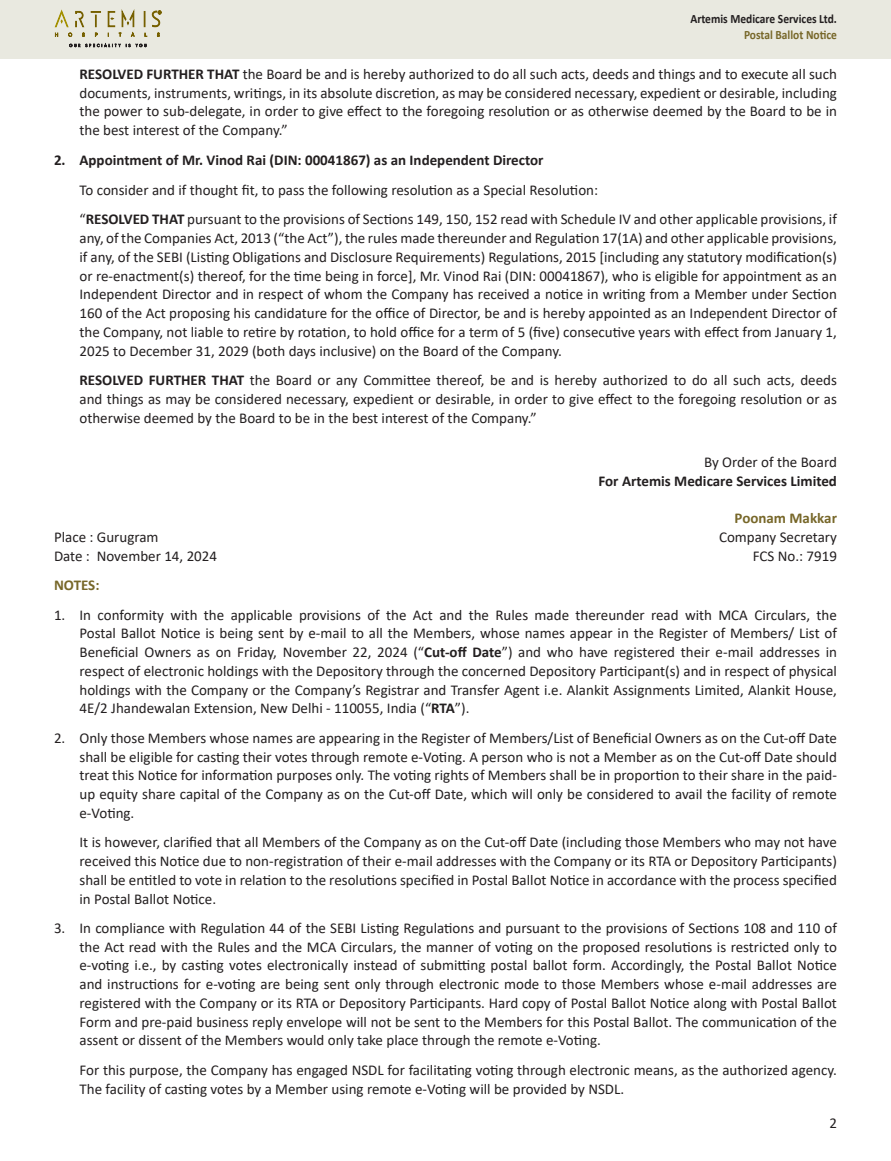
<style>
.page{position:relative;width:891px;height:1161px;background:#fff}
.page>*{position:absolute;margin:0;border:0;box-sizing:border-box;transform-origin:0 0}
.List_Paragraph{font:15px/18.8px "Calibri";color:#231f20;text-align:justify}
.t1{font:700 15px "Calibri";color:#231f20}
.t2{font:700 15px "Calibri";color:#776729}
.t3{font:700 12.75px "Calibri";color:#231f20;scale:.9 1}
.t4{font:700 12.75px "Calibri";color:#776729;scale:.9 1}
.s1{font-weight:700}
</style>
<div class="page">
<div style="left:0;top:0;width:891px;height:58px;background:#e9e9e0"></div>
<svg style="left:69px;top:43px;width:78px;height:4px"></svg>
<svg style="left:55px;top:9px;width:107px;height:28px"></svg>
<p class="t3" style="left:690px;top:10px;width:164px">Artemis Medicare Services Ltd.</p>
<p class="t4" style="left:744px;top:26px;width:105px">Postal Ballot Notice</p>
<p class="List_Paragraph" style="left:80px;top:64px;width:759px"><span class="s1">RESOLVED FURTHER THAT</span> the Board be and is hereby authorized to do all such acts, deeds and things and to execute all such documents, instruments, writings, in its absolute discretion, as may be considered necessary, expedient or desirable, including the power to sub-delegate, in order to give effect to the foregoing resolution or as otherwise deemed by the Board to be in the best interest of the Company.”</p>
<p class="t1" style="left:54px;top:149px;width:491px">2. Appointment of Mr. Vinod Rai (DIN: 00041867) as an Independent Director</p>
<p class="List_Paragraph" style="left:80px;top:180px;width:520px">To consider and if thought fit, to pass the following resolution as a Special Resolution:</p>
<p class="List_Paragraph" style="left:80px;top:210px;width:759px">“<span class="s1">RESOLVED THAT</span> pursuant to the provisions of Sections 149, 150, 152 read with Schedule IV and other applicable provisions, if any, of the Companies Act, 2013 (“the Act”), the rules made thereunder and Regulation 17(1A) and other applicable provisions, if any, of the SEBI (Listing Obligations and Disclosure Requirements) Regulations, 2015 [including any statutory modification(s) or re-enactment(s) thereof, for the time being in force], Mr. Vinod Rai (DIN: 00041867), who is eligible for appointment as an Independent Director and in respect of whom the Company has received a notice in writing from a Member under Section 160 of the Act proposing his candidature for the office of Director, be and is hereby appointed as an Independent Director of the Company, not liable to retire by rotation, to hold office for a term of 5 (five) consecutive years with effect from January 1, 2025 to December 31, 2029 (both days inclusive) on the Board of the Company.</p>
<p class="List_Paragraph" style="left:80px;top:371px;width:759px"><span class="s1">RESOLVED FURTHER THAT</span> the Board or any Committee thereof, be and is hereby authorized to do all such acts, deeds and things as may be considered necessary, expedient or desirable, in order to give effect to the foregoing resolution or as otherwise deemed by the Board to be in the best interest of the Company.”</p>
<p class="List_Paragraph" style="left:704px;top:453px;width:134px">By Order of the Board</p>
<p class="t1" style="left:599px;top:470px;width:240px">For Artemis Medicare Services Limited</p>
<p class="t2" style="left:735px;top:508px;width:104px">Poonam Makkar</p>
<p class="List_Paragraph" style="left:54px;top:528px;width:106px">Place : Gurugram</p>
<p class="List_Paragraph" style="left:719px;top:528px;width:119px">Company Secretary</p>
<p class="List_Paragraph" style="left:54px;top:546px;width:165px">Date : November 14, 2024</p>
<p class="List_Paragraph" style="left:753px;top:546px;width:86px">FCS No.: 7919</p>
<p class="t2" style="left:54px;top:575px;width:47px">NOTES:</p>
<p class="List_Paragraph" style="left:80px;top:605px;width:759px;text-indent:-26px">1. In conformity with the applicable provisions of the Act and the Rules made thereunder read with MCA Circulars, the Postal Ballot Notice is being sent by e-mail to all the Members, whose names appear in the Register of Members/ List of Beneficial Owners as on Friday, November 22, 2024 (“<span class="s1">Cut-off Date</span>”) and who have registered their e-mail addresses in respect of electronic holdings with the Depository through the concerned Depository Participant(s) and in respect of physical holdings with the Company or the Company’s Registrar and Transfer Agent i.e. Alankit Assignments Limited, Alankit House, 4E/2 Jhandewalan Extension, New Delhi - 110055, India (“<span class="s1">RTA</span>”).</p>
<p class="List_Paragraph" style="left:80px;top:728px;width:759px;text-indent:-26px">2. Only those Members whose names are appearing in the Register of Members/List of Beneficial Owners as on the Cut-off Date shall be eligible for casting their votes through remote e-Voting. A person who is not a Member as on the Cut-off Date should treat this Notice for information purposes only. The voting rights of Members shall be in proportion to their share in the paid&shy;up equity share capital of the Company as on the Cut-off Date, which will only be considered to avail the facility of remote e-Voting.</p>
<p class="List_Paragraph" style="left:80px;top:833px;width:759px">It is however, clarified that all Members of the Company as on the Cut-off Date (including those Members who may not have received this Notice due to non-registration of their e-mail addresses with the Company or its RTA or Depository Participants) shall be entitled to vote in relation to the resolutions specified in Postal Ballot Notice in accordance with the process specified in Postal Ballot Notice.</p>
<p class="List_Paragraph" style="left:80px;top:918px;width:759px;text-indent:-26px">3. In compliance with Regulation 44 of the SEBI Listing Regulations and pursuant to the provisions of Sections 108 and 110 of the Act read with the Rules and the MCA Circulars, the manner of voting on the proposed resolutions is restricted only to e-voting i.e., by casting votes electronically instead of submitting postal ballot form. Accordingly, the Postal Ballot Notice and instructions for e-voting are being sent only through electronic mode to those Members whose e-mail addresses are registered with the Company or its RTA or Depository Participants. Hard copy of Postal Ballot Notice along with Postal Ballot Form and pre-paid business reply envelope will not be sent to the Members for this Postal Ballot. The communication of the assent or dissent of the Members would only take place through the remote e-Voting.</p>
<p class="List_Paragraph" style="left:80px;top:1060px;width:759px">For this purpose, the Company has engaged NSDL for facilitating voting through electronic means, as the authorized agency.<br>The facility of casting votes by a Member using remote e-Voting will be provided by NSDL.</p>
<p class="List_Paragraph" style="left:829px;top:1113px;width:9px">2</p>
</div>
